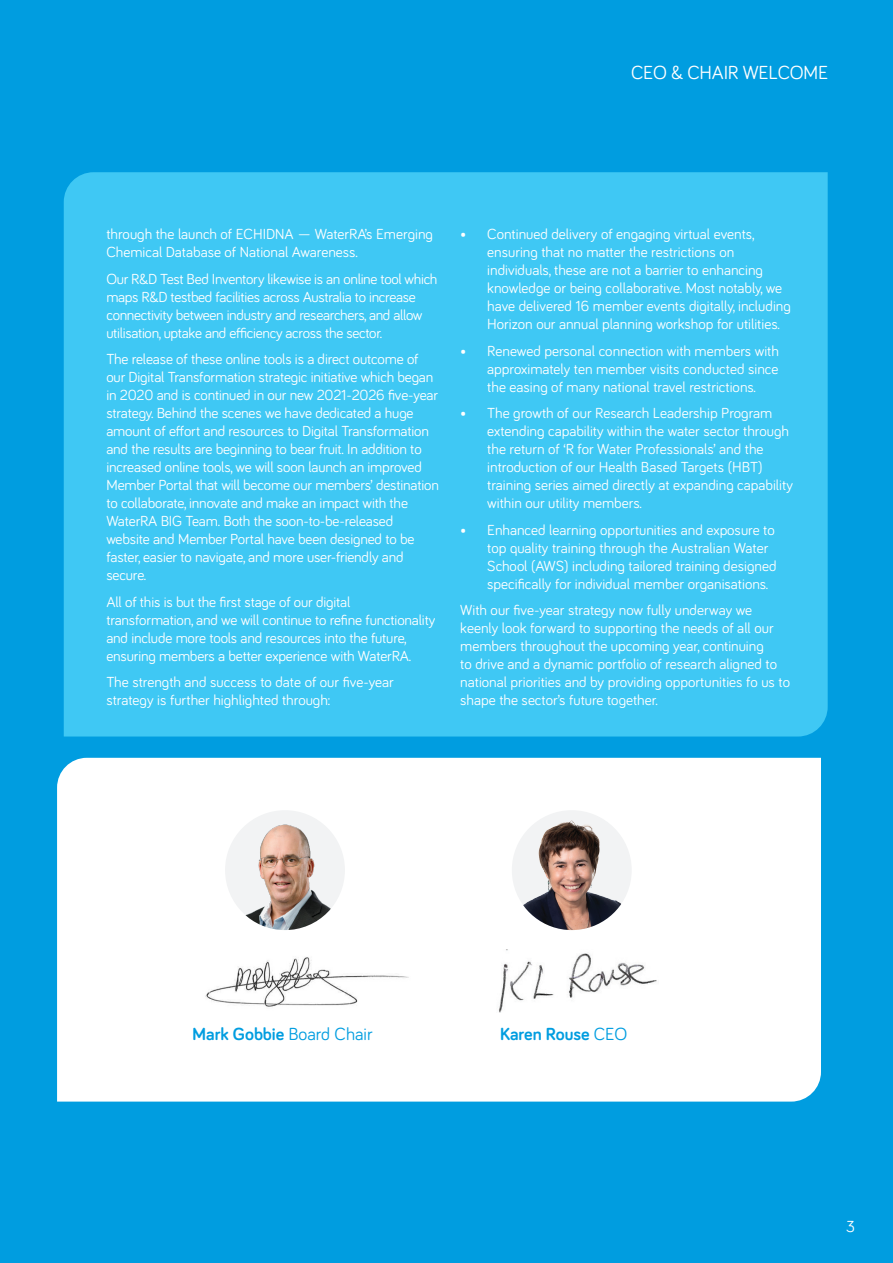
<style>
.page{position:relative;width:893px;height:1263px;background:#009de0}
.page>*{position:absolute;margin:0;border:0;box-sizing:border-box;transform-origin:0 0}
.t1{font:19.5px "Bariol";letter-spacing:-.01em;color:#fff}
.t2{font:700 18px "Bariol";color:#009de0}
.t3{font:16.5px "Bariol";color:#fff}
.t4{font:15px/18px "Bariol";color:#fff}
.t5{font:15px/18px "Bariol";letter-spacing:-.02em;color:#fff}
.s1{font-weight:400}
</style>
<div class="page">
<div style="left:57px;top:758px;width:764px;height:343px;background:#fff"></div>
<div style="left:64px;top:172px;width:764px;height:564px;background:#3fc8f4"></div>
<img style="left:492px;top:949px;width:167px;height:64px">
<img style="left:225px;top:810px;width:120px;height:120px;border-radius:60px">
<img style="left:513px;top:810px;width:117px;height:120px">
<img style="left:200px;top:943px;width:211px;height:70px">
<p class="t1" style="left:631px;top:59px;width:199px">CEO &amp; CHAIR WELCOME</p>
<p class="t4" style="left:106px;top:225px;width:328px">through the launch of ECHIDNA — WaterRA’s Emerging<br>Chemical Database of National Awareness.</p>
<p class="t5" style="left:106px;top:269px;width:332px">Our R&amp;D Test Bed Inventory likewise is an online tool which maps R&amp;D testbed facilities across Australia to increase connectivity between industry and researchers, and allow utilisation, uptake and efficiency across the sector.</p>
<p class="t4" style="left:106px;top:350px;width:334px">The release of these online tools is a direct outcome of our Digital Transformation strategic initiative which began in 2020 and is continued in our new 2021-2026 five-year strategy. Behind the scenes we have dedicated a huge amount of effort and resources to Digital Transformation and the results are beginning to bear fruit. In addition to increased online tools, we will soon launch an improved Member Portal that will become our members’ destination to collaborate, innovate and make an impact with the WaterRA BIG Team. Both the soon-to-be-released website and Member Portal have been designed to be faster, easier to navigate, and more user-friendly and secure.</p>
<p class="t4" style="left:106px;top:592px;width:330px">All of this is but the first stage of our digital transformation, and we will continue to refine functionality and include more tools and resources into the future, ensuring members a better experience with WaterRA.</p>
<p class="t4" style="left:106px;top:673px;width:289px">The strength and success to date of our five-year strategy is further highlighted through:</p>
<p class="t4" style="left:487px;top:225px;width:305px;text-indent:-27px">• Continued delivery of engaging virtual events, ensuring that no matter the restrictions on individuals, these are not a barrier to enhancing knowledge or being collaborative. Most notably, we have delivered 16 member events digitally, including Horizon our annual planning workshop for utilities.</p>
<p class="t4" style="left:487px;top:341px;width:293px;text-align:justify;text-indent:-27px">• Renewed personal connection with members with approximately ten member visits conducted since the easing of many national travel restrictions.</p>
<p class="t4" style="left:487px;top:404px;width:307px;text-indent:-27px">• The growth of our Research Leadership Program extending capability within the water sector through the return of ‘R for Water Professionals’ and the introduction of our Health Based Targets (HBT) training series aimed directly at expanding capability within our utility members.</p>
<p class="t4" style="left:487px;top:520px;width:291px;text-indent:-27px">• Enhanced learning opportunities and exposure to top quality training through the Australian Water School (AWS) including tailored training designed specifically for individual member organisations.</p>
<p class="t4" style="left:460px;top:601px;width:331px">With our five-year strategy now fully underway we keenly look forward to supporting the needs of all our members throughout the upcoming year, continuing<br>to drive and a dynamic portfolio of research aligned to national priorities and by providing opportunities fo us to shape the sector’s future together.</p>
<p class="t2" style="left:193px;top:1021px;width:181px">Mark Gobbie <span class="s1">Board Chair</span></p>
<p class="t2" style="left:500px;top:1021px;width:129px">Karen Rouse <span class="s1">CEO</span></p>
<p class="t3" style="left:846px;top:1215px;width:10px">3</p>
</div>
